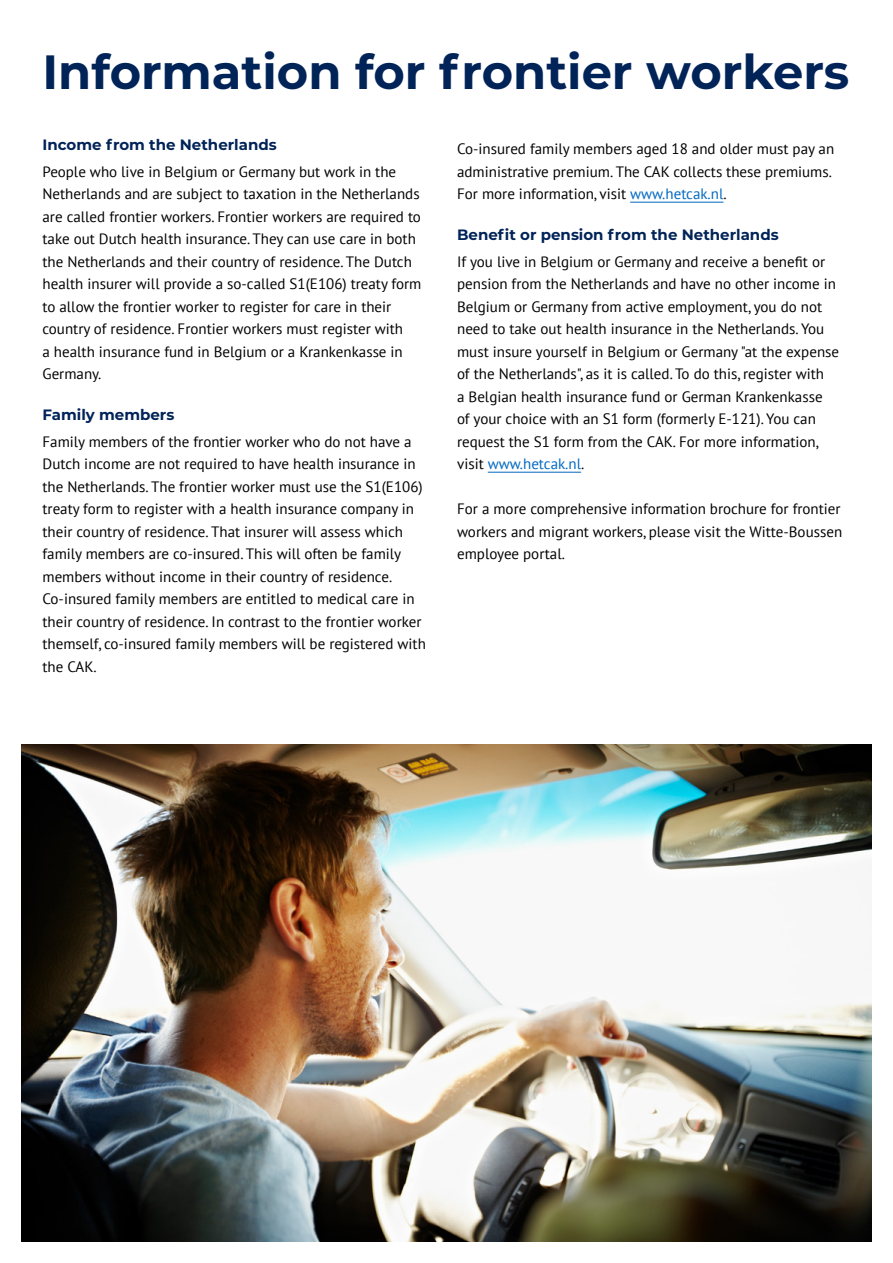
<style>
.page{position:relative;width:893px;height:1263px;background:#fff}
.page>*{position:absolute;margin:0;border:0;box-sizing:border-box;transform-origin:0 0}
.Kop_titel{font:700 48px "Montserrat";color:#002358}
.Brood{font:15px/22.5px "PT Sans";color:#000}
.Alinea_kop_10_pt{font:700 15px "Montserrat";color:#002358}
.s1{color:#0068c1}
</style>
<div class="page">
<hr style="left:630px;top:202px;width:93px;height:1px;background:#0068c1">
<hr style="left:488px;top:472px;width:93px;height:1px;background:#0068c1">
<img style="left:21px;top:744px;width:851px;height:498px">
<h1 class="Kop_titel" style="left:43px;top:37px;width:808px">Information for frontier workers</h1>
<h3 class="Alinea_kop_10_pt" style="left:43px;top:133px;width:236px">Income from the Netherlands</h3>
<p class="Brood" style="left:43px;top:160px;width:380px">People who live in Belgium or Germany but work in the Netherlands and are subject to taxation in the Netherlands are called frontier workers. Frontier workers are required to take out Dutch health insurance. They can use care in both the Netherlands and their country of residence. The Dutch health insurer will provide a so-called S1(E106) treaty form to allow the frontier worker to register for care in their country of residence. Frontier workers must register with<br>a health insurance fund in Belgium or a Krankenkasse in Germany.</p>
<h3 class="Alinea_kop_10_pt" style="left:43px;top:403px;width:133px">Family members</h3>
<p class="Brood" style="left:43px;top:430px;width:385px">Family members of the frontier worker who do not have a Dutch income are not required to have health insurance in the Netherlands. The frontier worker must use the S1(E106) treaty form to register with a health insurance company in their country of residence. That insurer will assess which family members are co-insured. This will often be family members without income in their country of residence.<br>Co-insured family members are entitled to medical care in their country of residence. In contrast to the frontier worker themself, co-insured family members will be registered with the CAK.</p>
<p class="Brood" style="left:457px;top:137px;width:379px">Co-insured family members aged 18 and older must pay an administrative premium. The CAK collects these premiums.<br>For more information, visit <span class="s1">www.hetcak.nl</span>.</p>
<h3 class="Alinea_kop_10_pt" style="left:457px;top:223px;width:323px">Benefit or pension from the Netherlands</h3>
<p class="Brood" style="left:457px;top:250px;width:384px">If you live in Belgium or Germany and receive a benefit or pension from the Netherlands and have no other income in Belgium or Germany from active employment, you do not need to take out health insurance in the Netherlands. You must insure yourself in Belgium or Germany "at the expense of the Netherlands", as it is called. To do this, register with<br>a Belgian health insurance fund or German Krankenkasse<br>of your choice with an S1 form (formerly E-121). You can request the S1 form from the CAK. For more information, visit <span class="s1">www.hetcak.nl</span>.</p>
<p class="Brood" style="left:457px;top:497px;width:387px;text-align:justify">For a more comprehensive information brochure for frontier workers and migrant workers, please visit the Witte-Boussen employee portal.</p>
</div>
